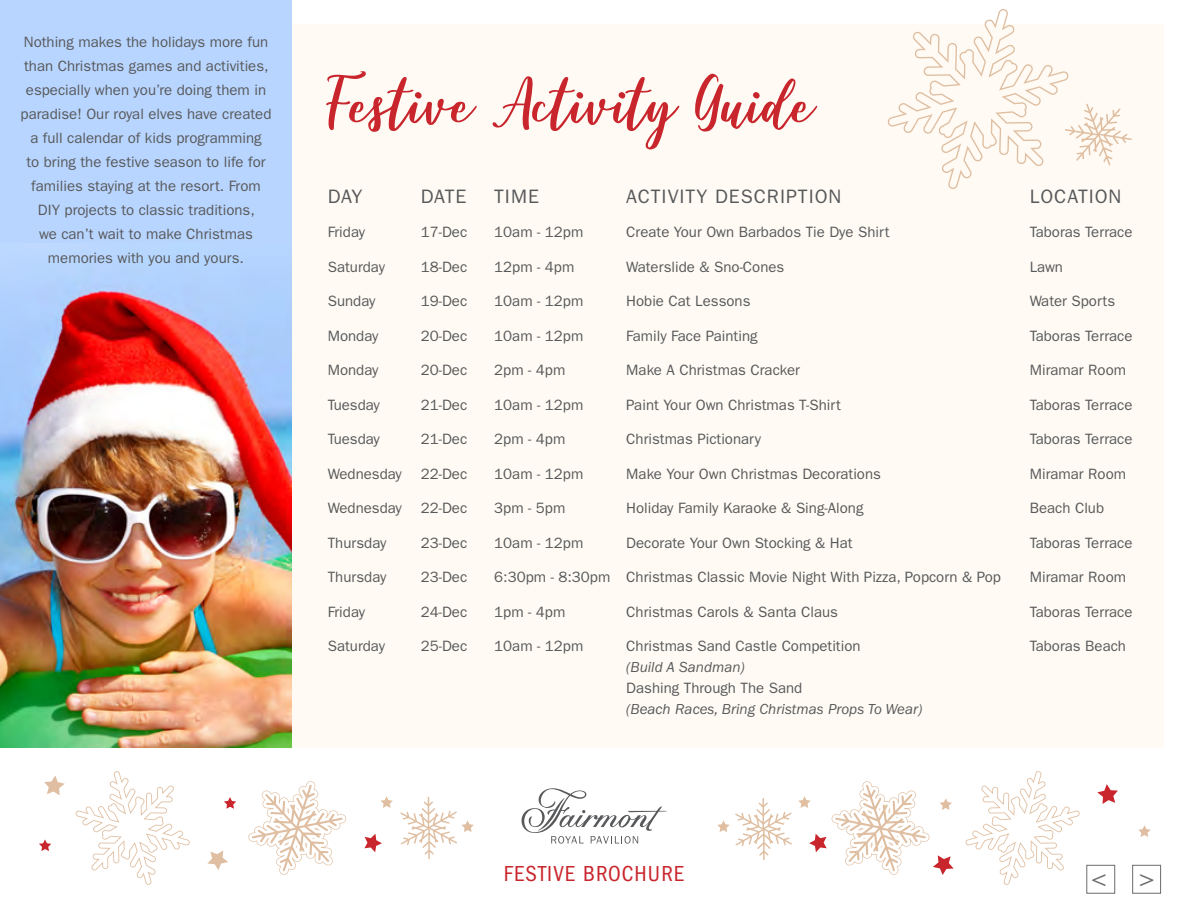
<style>
.page{position:relative;width:1188px;height:918px;background:#fff}
.page>*{position:absolute;margin:0;border:0;box-sizing:border-box;transform-origin:0 0}
.t1{font:27.15px "ITC Franklin Gothic Std";color:#6d6e71}
.t2{font:condensed 22.5px "ITC Franklin Gothic Std";letter-spacing:.05em;color:#c9252c}
.t3{font:19.5px "ITC Franklin Gothic Std";letter-spacing:.05em;color:#58595b}
.t4{font:15px/24px "ITC Franklin Gothic Std";color:#58595b;text-align:center}
.t5{font:italic 15px "ITC Franklin Gothic Std";color:#58595b}
</style>
<div class="page">
<div style="left:292px;top:13px;width:896px;height:734px;background:#fffbf4"></div>
<div style="left:0;top:0;width:1188px;height:918px;border:24px solid #fff"></div>
<svg style="left:888px;top:9px;width:244px;height:180px"></svg>
<div style="left:0;top:0;width:292px;height:747px;background:#b8d5ff"></div>
<img style="left:0;top:283px;width:292px;height:464px">
<svg style="left:75px;top:771px;width:115px;height:114px"></svg>
<svg style="left:248px;top:781px;width:99px;height:94px"></svg>
<svg style="left:207px;top:850px;width:21px;height:20px"></svg>
<svg style="left:380px;top:796px;width:13px;height:12px"></svg>
<svg style="left:364px;top:834px;width:18px;height:18px"></svg>
<svg style="left:224px;top:797px;width:12px;height:12px"></svg>
<svg style="left:39px;top:839px;width:12px;height:12px"></svg>
<svg style="left:44px;top:775px;width:21px;height:20px"></svg>
<svg style="left:400px;top:797px;width:74px;height:62px"></svg>
<svg style="left:965px;top:771px;width:115px;height:114px"></svg>
<svg style="left:798px;top:781px;width:156px;height:94px"></svg>
<svg style="left:1138px;top:825px;width:13px;height:12px"></svg>
<svg style="left:1097px;top:784px;width:21px;height:20px"></svg>
<svg style="left:717px;top:798px;width:75px;height:62px"></svg>
<div style="left:1086px;top:865px;width:29px;height:29px;border:1px solid #6d6e71"></div>
<div style="left:1132px;top:865px;width:29px;height:29px;border:1px solid #6d6e71"></div>
<svg style="left:521px;top:788px;width:145px;height:56px"></svg>
<svg style="left:326px;top:71px;width:491px;height:79px"></svg>
<p class="t4" style="left:21px;top:30px;width:252px">Nothing makes the holidays more fun than Christmas games and activities, especially when you’re doing them in paradise! Our royal elves have created a full calendar of kids programming<br>to bring the festive season to life for families staying at the resort. From DIY projects to classic traditions,<br>we can’t wait to make Christmas memories with you and yours.</p>
<h3 class="t3" style="left:328px;top:185px;width:36px">DAY</h3>
<h3 class="t3" style="left:421px;top:185px;width:47px">DATE</h3>
<h3 class="t3" style="left:494px;top:185px;width:46px">TIME</h3>
<h3 class="t3" style="left:626px;top:185px;width:217px">ACTIVITY DESCRIPTION</h3>
<h3 class="t3" style="left:1030px;top:185px;width:93px">LOCATION</h3>
<p class="t4" style="left:328px;top:220px;width:39px">Friday</p>
<p class="t4" style="left:421px;top:220px;width:48px">17-Dec</p>
<p class="t4" style="left:494px;top:220px;width:91px">10am - 12pm</p>
<p class="t4" style="left:626px;top:220px;width:265px">Create Your Own Barbados Tie Dye Shirt</p>
<p class="t4" style="left:1030px;top:220px;width:104px">Taboras Terrace</p>
<p class="t4" style="left:328px;top:255px;width:59px">Saturday</p>
<p class="t4" style="left:421px;top:255px;width:48px">18-Dec</p>
<p class="t4" style="left:494px;top:255px;width:82px">12pm - 4pm</p>
<p class="t4" style="left:626px;top:255px;width:160px">Waterslide &amp; Sno-Cones</p>
<p class="t4" style="left:1030px;top:255px;width:35px">Lawn</p>
<p class="t4" style="left:328px;top:289px;width:49px">Sunday</p>
<p class="t4" style="left:421px;top:289px;width:48px">19-Dec</p>
<p class="t4" style="left:494px;top:289px;width:91px">10am - 12pm</p>
<p class="t4" style="left:626px;top:289px;width:126px">Hobie Cat Lessons</p>
<p class="t4" style="left:1030px;top:289px;width:87px">Water Sports</p>
<p class="t4" style="left:328px;top:324px;width:52px">Monday</p>
<p class="t4" style="left:421px;top:324px;width:48px">20-Dec</p>
<p class="t4" style="left:494px;top:324px;width:91px">10am - 12pm</p>
<p class="t4" style="left:626px;top:324px;width:133px">Family Face Painting</p>
<p class="t4" style="left:1030px;top:324px;width:104px">Taboras Terrace</p>
<p class="t4" style="left:328px;top:358px;width:52px">Monday</p>
<p class="t4" style="left:421px;top:358px;width:48px">20-Dec</p>
<p class="t4" style="left:494px;top:358px;width:73px">2pm - 4pm</p>
<p class="t4" style="left:626px;top:358px;width:175px">Make A Christmas Cracker</p>
<p class="t4" style="left:1030px;top:358px;width:98px">Miramar Room</p>
<p class="t4" style="left:328px;top:393px;width:54px">Tuesday</p>
<p class="t4" style="left:421px;top:393px;width:48px">21-Dec</p>
<p class="t4" style="left:494px;top:393px;width:91px">10am - 12pm</p>
<p class="t4" style="left:626px;top:393px;width:216px">Paint Your Own Christmas T-Shirt</p>
<p class="t4" style="left:1030px;top:393px;width:104px">Taboras Terrace</p>
<p class="t4" style="left:328px;top:427px;width:54px">Tuesday</p>
<p class="t4" style="left:421px;top:427px;width:48px">21-Dec</p>
<p class="t4" style="left:494px;top:427px;width:73px">2pm - 4pm</p>
<p class="t4" style="left:626px;top:427px;width:136px">Christmas Pictionary</p>
<p class="t4" style="left:1030px;top:427px;width:104px">Taboras Terrace</p>
<p class="t4" style="left:328px;top:462px;width:76px">Wednesday</p>
<p class="t4" style="left:421px;top:462px;width:48px">22-Dec</p>
<p class="t4" style="left:494px;top:462px;width:91px">10am - 12pm</p>
<p class="t4" style="left:626px;top:462px;width:256px">Make Your Own Christmas Decorations</p>
<p class="t4" style="left:1030px;top:462px;width:98px">Miramar Room</p>
<p class="t4" style="left:328px;top:496px;width:76px">Wednesday</p>
<p class="t4" style="left:421px;top:496px;width:48px">22-Dec</p>
<p class="t4" style="left:494px;top:496px;width:73px">3pm - 5pm</p>
<p class="t4" style="left:626px;top:496px;width:239px">Holiday Family Karaoke &amp; Sing-Along</p>
<p class="t4" style="left:1030px;top:496px;width:76px">Beach Club</p>
<p class="t4" style="left:328px;top:531px;width:60px">Thursday</p>
<p class="t4" style="left:421px;top:531px;width:48px">23-Dec</p>
<p class="t4" style="left:494px;top:531px;width:91px">10am - 12pm</p>
<p class="t4" style="left:626px;top:531px;width:228px">Decorate Your Own Stocking &amp; Hat</p>
<p class="t4" style="left:1030px;top:531px;width:104px">Taboras Terrace</p>
<p class="t4" style="left:328px;top:565px;width:60px">Thursday</p>
<p class="t4" style="left:421px;top:565px;width:48px">23-Dec</p>
<p class="t4" style="left:494px;top:565px;width:508px">6:30pm - 8:30pm Christmas Classic Movie Night With Pizza, Popcorn &amp; Pop</p>
<p class="t4" style="left:1030px;top:565px;width:98px">Miramar Room</p>
<p class="t4" style="left:328px;top:600px;width:39px">Friday</p>
<p class="t4" style="left:421px;top:600px;width:48px">24-Dec</p>
<p class="t4" style="left:494px;top:600px;width:73px">1pm - 4pm</p>
<p class="t4" style="left:626px;top:600px;width:213px">Christmas Carols &amp; Santa Claus</p>
<p class="t4" style="left:1030px;top:600px;width:104px">Taboras Terrace</p>
<p class="t4" style="left:328px;top:634px;width:59px">Saturday</p>
<p class="t4" style="left:421px;top:634px;width:48px">25-Dec</p>
<p class="t4" style="left:494px;top:634px;width:91px">10am - 12pm</p>
<p class="t4" style="left:626px;top:634px;width:236px">Christmas Sand Castle Competition</p>
<p class="t4" style="left:1030px;top:634px;width:98px">Taboras Beach</p>
<p class="t5" style="left:626px;top:659px;width:120px">(Build A Sandman)</p>
<p class="t4" style="left:626px;top:676px;width:178px">Dashing Through The Sand</p>
<p class="t5" style="left:626px;top:701px;width:298px">(Beach Races, Bring Christmas Props To Wear)</p>
<h2 class="t2" style="left:504px;top:861px;width:170px">FESTIVE BROCHURE</h2>
<h1 class="t1" style="left:1091px;top:863px;width:66px">&lt; &gt;</h1>
</div>
